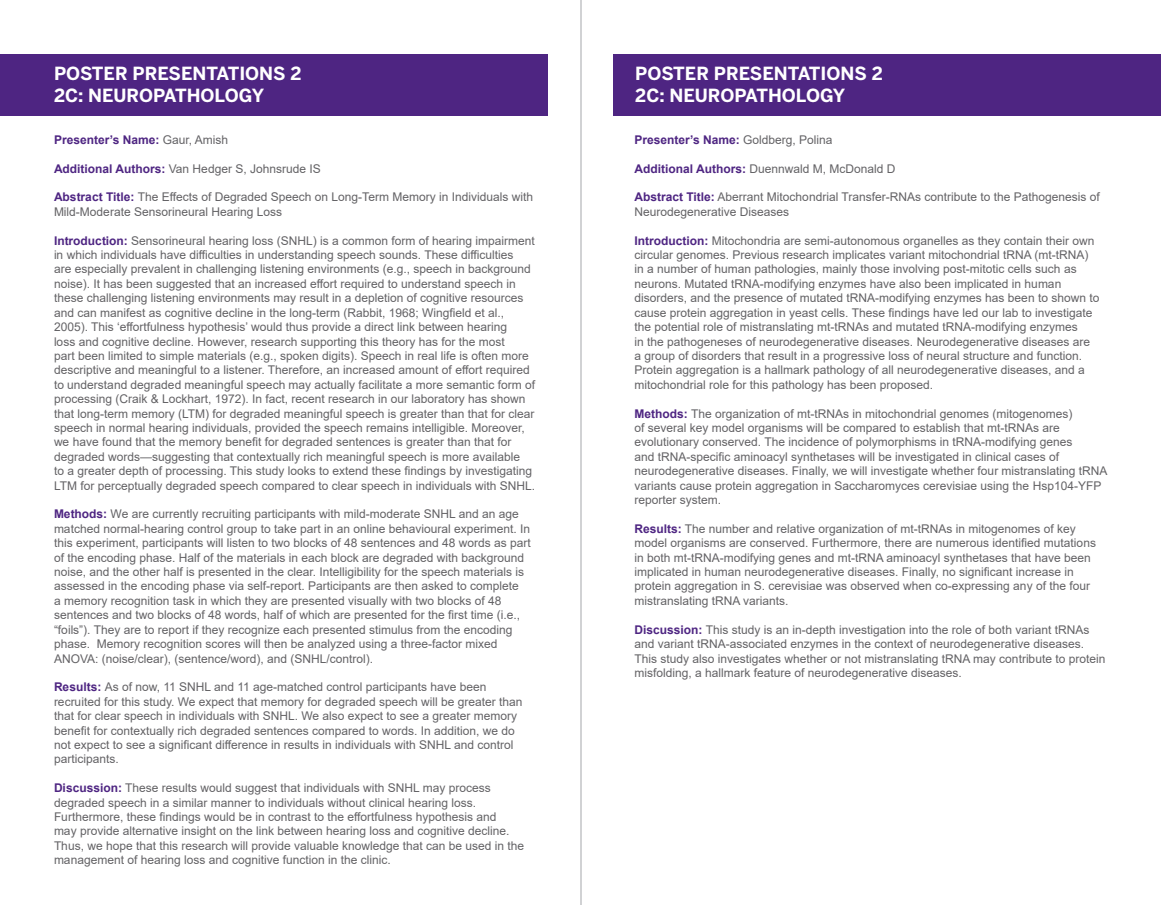
<style>
.page{position:relative;width:1161px;height:905px;background:#fff}
.page>*{position:absolute;margin:0;border:0;box-sizing:border-box;transform-origin:0 0}
.t1{font:700 18px/21.6px "Benton Sans";color:#fff}
.Format{font:12px/14.4px "Arial";color:#636265}
.Format-2{font:700 12px "Arial";color:#4e2582}
.s1{font-weight:400;color:#636265}
.s2{font-weight:700;color:#4e2582}
</style>
<div class="page">
<hr style="left:581px;top:0;width:1px;height:904px;background:#d1d2d4">
<div style="left:613px;top:54px;width:548px;height:61px;background:#4e2582"></div>
<div style="left:0;top:54px;width:548px;height:61px;background:#4e2582"></div>
<h1 class="t1" style="left:54px;top:63px;width:249px">POSTER PRESENTATIONS 2<br>2C: NEUROPATHOLOGY</h1>
<h1 class="t1" style="left:635px;top:63px;width:249px">POSTER PRESENTATIONS 2<br>2C: NEUROPATHOLOGY</h1>
<p class="Format-2" style="left:54px;top:131px;width:176px">Presenter’s Name: <span class="s1">Gaur, Amish</span></p>
<p class="Format" style="left:54px;top:161px;width:268px"><span class="s2">Additional Authors:</span> Van Hedger S, Johnsrude IS</p>
<p class="Format" style="left:54px;top:190px;width:481px"><span class="s2">Abstract Title:</span> The Effects of Degraded Speech on Long-Term Memory in Individuals with<br>Mild-Moderate Sensorineural Hearing Loss</p>
<p class="Format" style="left:54px;top:233px;width:483px"><span class="s2">Introduction:</span> Sensorineural hearing loss (SNHL) is a common form of hearing impairment in which individuals have difficulties in understanding speech sounds. These difficulties<br>are especially prevalent in challenging listening environments (e.g., speech in background noise). It has been suggested that an increased effort required to understand speech in these challenging listening environments may result in a depletion of cognitive resources and can manifest as cognitive decline in the long-term (Rabbit, 1968; Wingfield et al., 2005). This ‘effortfulness hypothesis’ would thus provide a direct link between hearing<br>loss and cognitive decline. However, research supporting this theory has for the most<br>part been limited to simple materials (e.g., spoken digits). Speech in real life is often more descriptive and meaningful to a listener. Therefore, an increased amount of effort required to understand degraded meaningful speech may actually facilitate a more semantic form of processing (Craik &amp; Lockhart, 1972). In fact, recent research in our laboratory has shown that long-term memory (LTM) for degraded meaningful speech is greater than that for clear speech in normal hearing individuals, provided the speech remains intelligible. Moreover, we have found that the memory benefit for degraded sentences is greater than that for degraded words—suggesting that contextually rich meaningful speech is more available<br>to a greater depth of processing. This study looks to extend these findings by investigating LTM for perceptually degraded speech compared to clear speech in individuals with SNHL.</p>
<p class="Format" style="left:54px;top:507px;width:478px"><span class="s2">Methods:</span> We are currently recruiting participants with mild-moderate SNHL and an age matched normal-hearing control group to take part in an online behavioural experiment. In this experiment, participants will listen to two blocks of 48 sentences and 48 words as part of the encoding phase. Half of the materials in each block are degraded with background noise, and the other half is presented in the clear. Intelligibility for the speech materials is assessed in the encoding phase via self-report. Participants are then asked to complete<br>a memory recognition task in which they are presented visually with two blocks of 48 sentences and two blocks of 48 words, half of which are presented for the first time (i.e., “foils”). They are to report if they recognize each presented stimulus from the encoding phase. Memory recognition scores will then be analyzed using a three-factor mixed ANOVA: (noise/clear), (sentence/word), and (SNHL/control).</p>
<p class="Format" style="left:54px;top:679px;width:470px"><span class="s2">Results:</span> As of now, 11 SNHL and 11 age-matched control participants have been recruited for this study. We expect that memory for degraded speech will be greater than that for clear speech in individuals with SNHL. We also expect to see a greater memory benefit for contextually rich degraded sentences compared to words. In addition, we do not expect to see a significant difference in results in individuals with SNHL and control participants.</p>
<p class="Format" style="left:54px;top:780px;width:472px"><span class="s2">Discussion:</span> These results would suggest that individuals with SNHL may process degraded speech in a similar manner to individuals without clinical hearing loss.<br>Furthermore, these findings would be in contrast to the effortfulness hypothesis and<br>may provide alternative insight on the link between hearing loss and cognitive decline.<br>Thus, we hope that this research will provide valuable knowledge that can be used in the management of hearing loss and cognitive function in the clinic.</p>
<p class="Format-2" style="left:634px;top:131px;width:200px">Presenter’s Name: <span class="s1">Goldberg, Polina</span></p>
<p class="Format" style="left:634px;top:161px;width:262px"><span class="s2">Additional Authors:</span> Duennwald M, McDonald D</p>
<p class="Format" style="left:634px;top:190px;width:467px"><span class="s2">Abstract Title:</span> Aberrant Mitochondrial Transfer-RNAs contribute to the Pathogenesis of<br>Neurodegenerative Diseases</p>
<p class="Format" style="left:634px;top:233px;width:466px"><span class="s2">Introduction:</span> Mitochondria are semi-autonomous organelles as they contain their own circular genomes. Previous research implicates variant mitochondrial tRNA (mt-tRNA) in a number of human pathologies, mainly those involving post-mitotic cells such as neurons. Mutated tRNA-modifying enzymes have also been implicated in human disorders, and the presence of mutated tRNA-modifying enzymes has been to shown to cause protein aggregation in yeast cells. These findings have led our lab to investigate the potential role of mistranslating mt-tRNAs and mutated tRNA-modifying enzymes<br>in the pathogeneses of neurodegenerative diseases. Neurodegenerative diseases are a group of disorders that result in a progressive loss of neural structure and function.<br>Protein aggregation is a hallmark pathology of all neurodegenerative diseases, and a mitochondrial role for this pathology has been proposed.</p>
<p class="Format" style="left:634px;top:406px;width:475px"><span class="s2">Methods:</span> The organization of mt-tRNAs in mitochondrial genomes (mitogenomes)<br>of several key model organisms will be compared to establish that mt-tRNAs are evolutionary conserved. The incidence of polymorphisms in tRNA-modifying genes<br>and tRNA-specific aminoacyl synthetases will be investigated in clinical cases of neurodegenerative diseases. Finally, we will investigate whether four mistranslating tRNA variants cause protein aggregation in Saccharomyces cerevisiae using the Hsp104-YFP reporter system.</p>
<p class="Format" style="left:634px;top:521px;width:463px"><span class="s2">Results:</span> The number and relative organization of mt-tRNAs in mitogenomes of key model organisms are conserved. Furthermore, there are numerous identified mutations in both mt-tRNA-modifying genes and mt-tRNA aminoacyl synthetases that have been implicated in human neurodegenerative diseases. Finally, no significant increase in protein aggregation in S. cerevisiae was observed when co-expressing any of the four mistranslating tRNA variants.</p>
<p class="Format" style="left:634px;top:622px;width:472px"><span class="s2">Discussion:</span> This study is an in-depth investigation into the role of both variant tRNAs and variant tRNA-associated enzymes in the context of neurodegenerative diseases.<br>This study also investigates whether or not mistranslating tRNA may contribute to protein misfolding, a hallmark feature of neurodegenerative diseases.</p>
</div>
